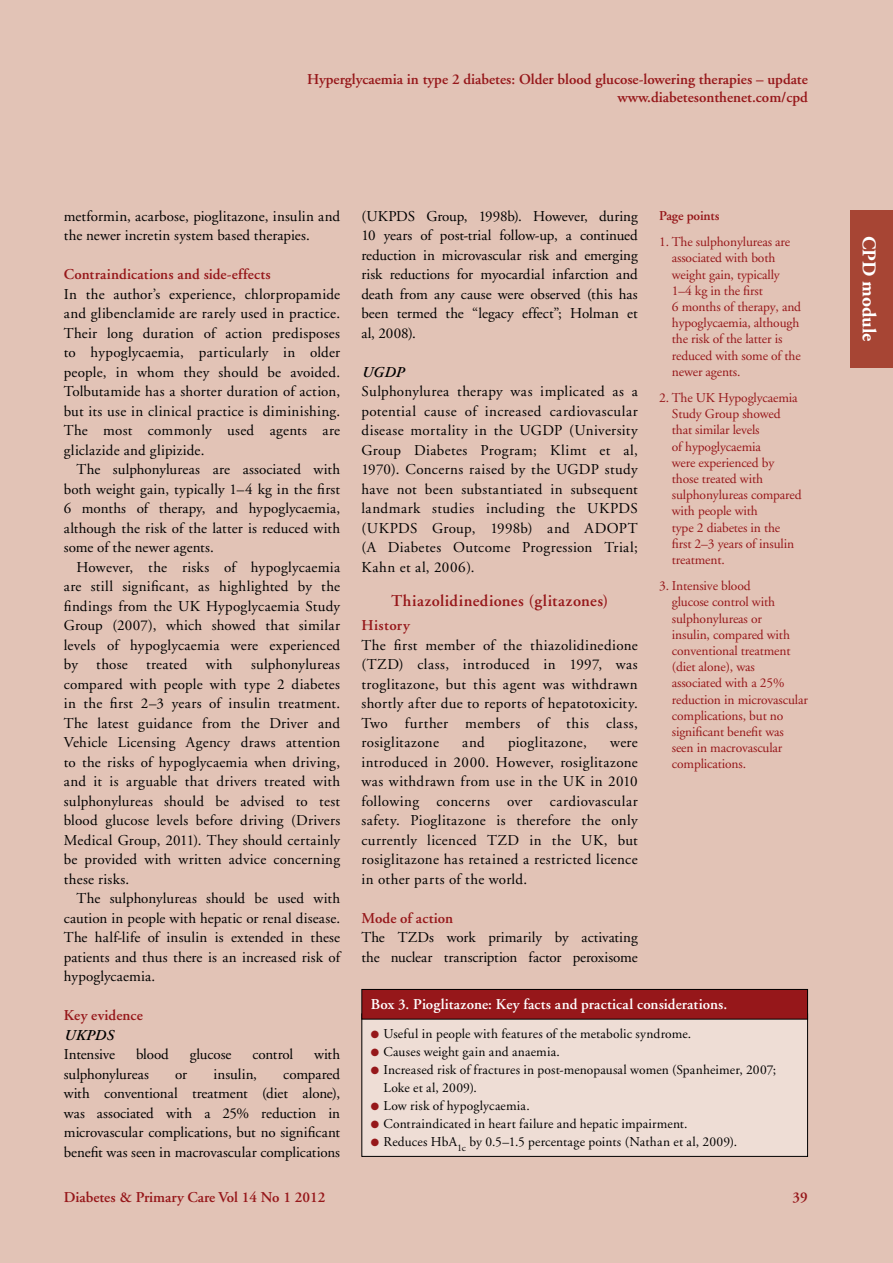
<style>
.page{position:relative;width:893px;height:1263px;background:#e2c3b6}
.page>*{position:absolute;margin:0;border:0;box-sizing:border-box;transform-origin:0 0}
.t1{font:700 19.5px "Adobe Garamond";letter-spacing:-.01em;color:#fff}
.t2{font:600 16.5px "Adobe Garamond";letter-spacing:.03em;color:#96171a}
.t3{font:15px/19.5px "Adobe Garamond";letter-spacing:.01em;color:#000;text-align:justify}
.t4{font:600 15px/18px "Adobe Garamond";color:#96171a;text-align:right}
.t5{font:600 15px "Adobe Garamond";letter-spacing:.01em;color:#fff}
.t6{font:15px "Adobe Garamond";letter-spacing:-.01em;color:#000}
.t7{font:600 15px "Adobe Garamond";letter-spacing:.02em;color:#96171a}
.t8{font:italic 600 15px "Adobe Garamond";letter-spacing:.015em;color:#000}
.t9{font:15px "Adobe Garamond";letter-spacing:-.015em;color:#000}
.t10{font:600 15px "Adobe Garamond";letter-spacing:.03em;color:#96171a}
.t11{font:13.5px/16.2px "Adobe Garamond";letter-spacing:-.01em;color:#96171a}
.t12{font:13.5px/18px "Adobe Garamond";letter-spacing:.01em;color:#000}
.t13{font:600 13.5px "Adobe Garamond";letter-spacing:-.01em;color:#96171a}
.s1{color:#96171a}
</style>
<div class="page">
<div style="left:850px;top:210px;width:43px;height:157px;background:#a74534"></div>
<div style="left:362px;top:1014px;width:445px;height:142px;background:#eeddd5"></div>
<div style="left:361px;top:1013px;width:447px;height:144px;border:1px solid #000"></div>
<div style="left:362px;top:989px;width:445px;height:30px;background:#96171a"></div>
<div style="left:361px;top:989px;width:447px;height:30px;border:1px solid #000"></div>
<p class="t4" style="left:307px;top:71px;width:502px">Hyperglycaemia in type 2 diabetes: Older blood glucose-lowering therapies – update www.diabetesonthenet.com/cpd</p>
<p class="t3" style="left:64px;top:207px;width:278px">metformin, acarbose, pioglitazone, insulin and the newer incretin system based therapies.</p>
<p class="t4" style="left:64px;top:266px;width:208px">Contraindications and side-effects</p>
<p class="t3" style="left:64px;top:285px;width:278px">In the author’s experience, chlorpropamide and glibenclamide are rarely used in practice.<br>Their long duration of action predisposes to hypoglycaemia, particularly in older people, in whom they should be avoided.<br>Tolbutamide has a shorter duration of action, but its use in clinical practice is diminishing.<br>The most commonly used agents are gliclazide and glipizide.</p>
<p class="t3" style="left:64px;top:460px;width:278px;text-indent:13px">The sulphonylureas are associated with both weight gain, typically 1–4 kg in the first 6 months of therapy, and hypoglycaemia, although the risk of the latter is reduced with some of the newer agents.</p>
<p class="t3" style="left:64px;top:558px;width:278px;text-indent:13px">However, the risks of hypoglycaemia are still significant, as highlighted by the findings from the UK Hypoglycaemia Study Group (2007), which showed that similar levels of hypoglycaemia were experienced by those treated with sulphonylureas compared with people with type 2 diabetes in the first 2–3 years of insulin treatment.<br>The latest guidance from the Driver and Vehicle Licensing Agency draws attention to the risks of hypoglycaemia when driving, and it is arguable that drivers treated with sulphonylureas should be advised to test blood glucose levels before driving (Drivers Medical Group, 2011). They should certainly be provided with written advice concerning these risks.</p>
<p class="t3" style="left:64px;top:889px;width:278px;text-indent:13px">The sulphonylureas should be used with caution in people with hepatic or renal disease.<br>The half-life of insulin is extended in these patients and thus there is an increased risk of hypoglycaemia.</p>
<p class="t7" style="left:64px;top:1007px;width:81px">Key evidence</p>
<p class="t8" style="left:64px;top:1027px;width:51px">UKPDS</p>
<p class="t6" style="left:64px;top:1046px;width:53px">Intensive</p>
<p class="t3" style="left:136px;top:1045px;width:34px">blood</p>
<p class="t3" style="left:190px;top:1045px;width:43px">glucose</p>
<p class="t9" style="left:252px;top:1046px;width:42px">control</p>
<p class="t3" style="left:314px;top:1045px;width:28px">with</p>
<p class="t6" style="left:64px;top:1066px;width:87px">sulphonylureas</p>
<p class="t3" style="left:175px;top:1065px;width:13px">or</p>
<p class="t3" style="left:213px;top:1065px;width:45px">insulin,</p>
<p class="t3" style="left:64px;top:1065px;width:278px;text-indent:219px">compared with conventional treatment (diet alone), was associated with a 25% reduction in microvascular complications, but no significant benefit was seen in macrovascular complications</p>
<p class="t3" style="left:361px;top:207px;width:278px">(UKPDS Group, 1998b). However, during 10 years of post-trial follow-up, a continued reduction in microvascular risk and emerging risk reductions for myocardial infarction and death from any cause were observed (this has been termed the “legacy effect”; Holman et al, 2008).</p>
<p class="t8" style="left:361px;top:364px;width:44px">UGDP</p>
<p class="t3" style="left:361px;top:382px;width:278px">Sulphonylurea therapy was implicated as a potential cause of increased cardiovascular disease mortality in the UGDP (University Group Diabetes Program; Klimt et al, 1970). Concerns raised by the UGDP study have not been substantiated in subsequent landmark studies including the UKPDS (UKPDS Group, 1998b) and ADOPT (A Diabetes Outcome Progression Trial; Kahn et al, 2006).</p>
<p class="t2" style="left:391px;top:592px;width:219px">Thiazolidinediones (glitazones)</p>
<p class="t10" style="left:361px;top:617px;width:50px">History</p>
<p class="t3" style="left:361px;top:636px;width:278px">The first member of the thiazolidinedione (TZD) class, introduced in 1997, was troglitazone, but this agent was withdrawn shortly after due to reports of hepatotoxicity.<br>Two further members of this class, rosiglitazone</p>
<p class="t3" style="left:462px;top:733px;width:24px">and</p>
<p class="t3" style="left:508px;top:733px;width:80px">pioglitazone,</p>
<p class="t3" style="left:361px;top:733px;width:278px;text-indent:249px">were introduced in 2000. However, rosiglitazone was withdrawn from use in the UK in 2010 following concerns over cardiovascular safety. Pioglitazone is therefore the only currently licenced TZD in the UK, but rosiglitazone has retained a restricted licence in other parts of the world.</p>
<p class="t4" style="left:361px;top:909px;width:93px">Mode of action</p>
<p class="t3" style="left:361px;top:928px;width:278px">The TZDs work primarily by activating the nuclear transcription factor peroxisome</p>
<p class="t13" style="left:659px;top:208px;width:62px">Page points</p>
<p class="t11" style="left:672px;top:234px;width:131px;text-indent:-13px">1. The sulphonylureas are associated with both weight gain, typically<br>1–4 kg in the first<br>6 months of therapy, and hypoglycaemia, although the risk of the latter is reduced with some of the newer agents.</p>
<p class="t11" style="left:672px;top:390px;width:131px;text-indent:-13px">2. The UK Hypoglycaemia<br>Study Group showed that similar levels<br>of hypoglycaemia<br>were experienced by those treated with sulphonylureas compared with people with<br>type 2 diabetes in the first 2–3 years of insulin treatment.</p>
<p class="t11" style="left:672px;top:578px;width:137px;text-indent:-13px">3. Intensive blood<br>glucose control with sulphonylureas or<br>insulin, compared with conventional treatment (diet alone), was associated with a 25% reduction in microvascular complications, but no significant benefit was seen in macrovascular complications.</p>
<p class="t5" style="left:371px;top:996px;width:358px">Box 3. Pioglitazone: Key facts and practical considerations.</p>
<p class="t12" style="left:371px;top:1025px;width:322px"><span class="s1">●</span> Useful in people with features of the metabolic syndrome.</p>
<p class="t12" style="left:371px;top:1043px;width:191px"><span class="s1">●</span> Causes weight gain and anaemia.</p>
<p class="t12" style="left:383px;top:1061px;width:394px;text-indent:-13px"><span class="s1">●</span> Increased risk of fractures in post-menopausal women (Spanheimer, 2007;<br>Loke et al, 2009).</p>
<p class="t12" style="left:371px;top:1097px;width:160px"><span class="s1">●</span> Low risk of hypoglycaemia.</p>
<p class="t12" style="left:371px;top:1115px;width:318px"><span class="s1">●</span> Contraindicated in heart failure and hepatic impairment.</p>
<p class="t12" style="left:371px;top:1133px;width:368px"><span class="s1">●</span> Reduces HbA<sub>1c</sub> by 0.5–1.5 percentage points (Nathan et al, 2009).</p>
<p class="t4" style="left:64px;top:1188px;width:263px">Diabetes &amp; Primary Care Vol 14 No 1 2012</p>
<p class="t4" style="left:792px;top:1188px;width:17px">39</p>
<h1 class="t1" style="left:880px;top:236px;width:107px;rotate:90deg">CPD module</h1>
</div>
